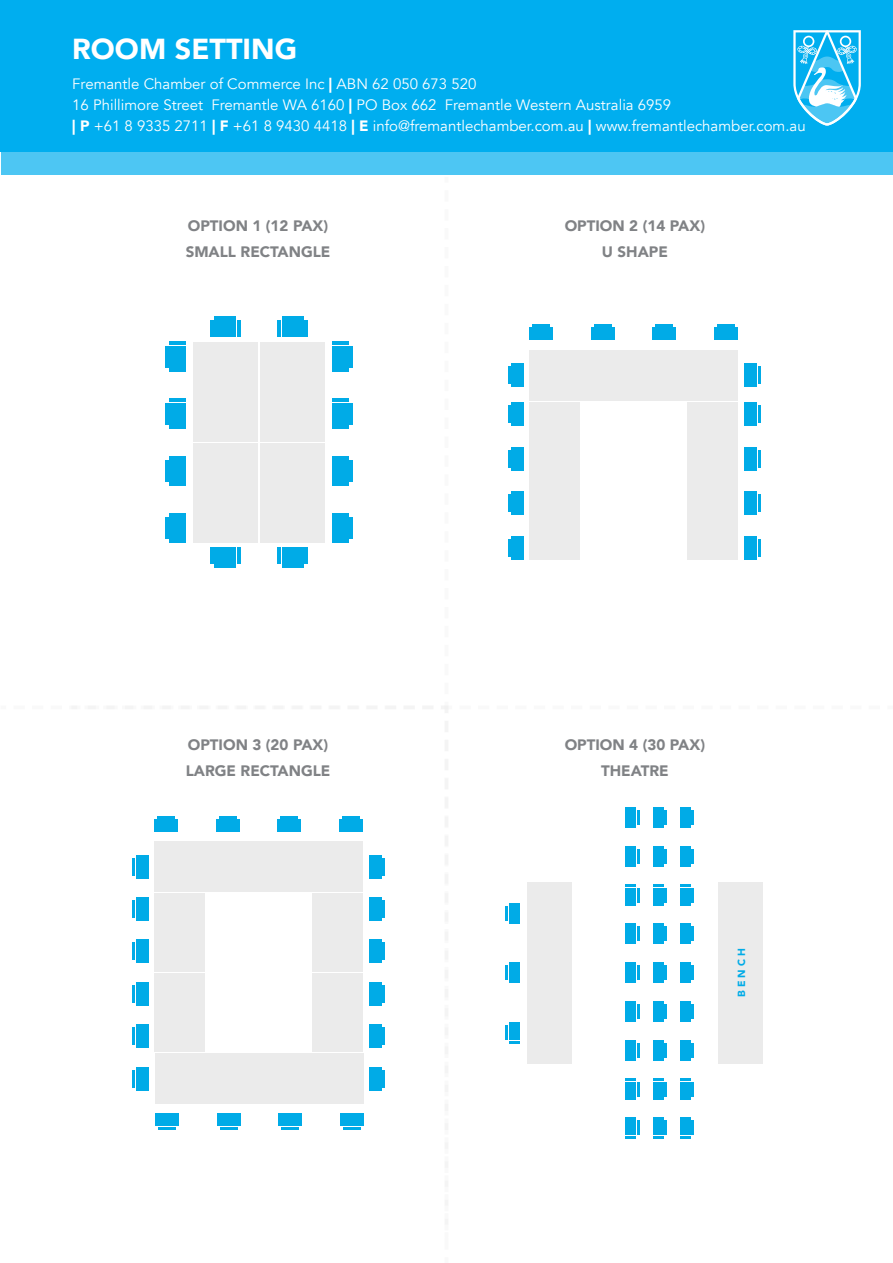
<style>
.page{position:relative;width:893px;height:1263px;background:#fff}
.page>*{position:absolute;margin:0;border:0;box-sizing:border-box;transform-origin:0 0}
.t1{font:900 28.8px "Avenir";color:#fff}
.t2{font:900 15.15px "Avenir";color:#808285}
.t3{font:15px/21px "Avenir";color:#fff}
.t4{font:900 10.35px "Avenir";color:#00abe7}
.s1{font-weight:900}
</style>
<div class="page">
<div style="left:1px;top:70px;width:892px;height:105px;background:#4dc6f3"></div>
<div style="left:1px;top:0;width:892px;height:152px;background:#00aeef"></div>
<svg style="left:793px;top:30px;width:68px;height:96px"></svg>
<svg style="left:165px;top:316px;width:188px;height:252px"></svg>
<div style="left:193px;top:342px;width:65px;height:99px;background:#ebebeb"></div>
<div style="left:260px;top:443px;width:65px;height:100px;background:#ebebeb"></div>
<div style="left:193px;top:443px;width:65px;height:100px;background:#ebebeb"></div>
<div style="left:260px;top:342px;width:65px;height:99px;background:#ebebeb"></div>
<div style="left:170px;top:346px;width:16px;height:22px;background:#00abe7"></div>
<hr style="left:166px;top:346px;width:3px;height:22px;background:#00abe7">
<hr style="left:170px;top:342px;width:16px;height:3px;background:#00abe7">
<hr style="left:170px;top:369px;width:16px;height:3px;background:#00abe7">
<div style="left:332px;top:517px;width:16px;height:22px;background:#00abe7"></div>
<hr style="left:349px;top:517px;width:3px;height:22px;background:#00abe7">
<hr style="left:332px;top:540px;width:16px;height:3px;background:#00abe7">
<hr style="left:332px;top:513px;width:16px;height:3px;background:#00abe7">
<div style="left:170px;top:403px;width:16px;height:22px;background:#00abe7"></div>
<hr style="left:166px;top:403px;width:3px;height:22px;background:#00abe7">
<hr style="left:170px;top:399px;width:16px;height:3px;background:#00abe7">
<hr style="left:170px;top:426px;width:16px;height:3px;background:#00abe7">
<div style="left:332px;top:460px;width:16px;height:22px;background:#00abe7"></div>
<hr style="left:349px;top:460px;width:3px;height:22px;background:#00abe7">
<hr style="left:332px;top:483px;width:16px;height:3px;background:#00abe7">
<hr style="left:332px;top:456px;width:16px;height:3px;background:#00abe7">
<div style="left:170px;top:460px;width:16px;height:22px;background:#00abe7"></div>
<hr style="left:166px;top:460px;width:3px;height:22px;background:#00abe7">
<hr style="left:170px;top:456px;width:16px;height:3px;background:#00abe7">
<hr style="left:170px;top:483px;width:16px;height:3px;background:#00abe7">
<div style="left:332px;top:403px;width:16px;height:22px;background:#00abe7"></div>
<hr style="left:349px;top:403px;width:3px;height:22px;background:#00abe7">
<hr style="left:332px;top:426px;width:16px;height:3px;background:#00abe7">
<hr style="left:332px;top:399px;width:16px;height:3px;background:#00abe7">
<div style="left:282px;top:321px;width:21px;height:16px;background:#00abe7"></div>
<hr style="left:282px;top:317px;width:21px;height:3px;background:#00abe7">
<hr style="left:304px;top:321px;width:3px;height:16px;background:#00abe7">
<hr style="left:278px;top:321px;width:3px;height:16px;background:#00abe7">
<div style="left:214px;top:547px;width:22px;height:16px;background:#00abe7"></div>
<hr style="left:214px;top:564px;width:22px;height:3px;background:#00abe7">
<hr style="left:210px;top:547px;width:4px;height:16px;background:#00abe7">
<hr style="left:237px;top:547px;width:3px;height:16px;background:#00abe7">
<div style="left:170px;top:517px;width:16px;height:22px;background:#00abe7"></div>
<hr style="left:166px;top:517px;width:3px;height:22px;background:#00abe7">
<hr style="left:170px;top:513px;width:16px;height:3px;background:#00abe7">
<hr style="left:170px;top:540px;width:16px;height:3px;background:#00abe7">
<div style="left:332px;top:346px;width:16px;height:22px;background:#00abe7"></div>
<hr style="left:349px;top:346px;width:3px;height:22px;background:#00abe7">
<hr style="left:332px;top:369px;width:16px;height:3px;background:#00abe7">
<hr style="left:332px;top:342px;width:16px;height:3px;background:#00abe7">
<div style="left:214px;top:321px;width:22px;height:16px;background:#00abe7"></div>
<hr style="left:214px;top:317px;width:22px;height:3px;background:#00abe7">
<hr style="left:237px;top:321px;width:3px;height:16px;background:#00abe7">
<hr style="left:210px;top:321px;width:4px;height:16px;background:#00abe7">
<div style="left:282px;top:547px;width:21px;height:16px;background:#00abe7"></div>
<hr style="left:282px;top:564px;width:21px;height:3px;background:#00abe7">
<hr style="left:278px;top:547px;width:3px;height:16px;background:#00abe7">
<hr style="left:304px;top:547px;width:3px;height:16px;background:#00abe7">
<div style="left:529px;top:350px;width:209px;height:50px;background:#ebebeb"></div>
<div style="left:687px;top:402px;width:51px;height:78px;background:#ebebeb"></div>
<div style="left:529px;top:402px;width:51px;height:78px;background:#ebebeb"></div>
<div style="left:687px;top:482px;width:51px;height:78px;background:#ebebeb"></div>
<div style="left:529px;top:482px;width:51px;height:78px;background:#ebebeb"></div>
<div style="left:533px;top:328px;width:17px;height:12px;background:#00abe7"></div>
<hr style="left:533px;top:324px;width:17px;height:3px;background:#00abe7">
<svg style="left:529px;top:328px;width:3px;height:12px"></svg>
<svg style="left:550px;top:328px;width:3px;height:12px"></svg>
<div style="left:594px;top:328px;width:17px;height:12px;background:#00abe7"></div>
<hr style="left:594px;top:324px;width:17px;height:3px;background:#00abe7">
<svg style="left:591px;top:328px;width:2px;height:12px"></svg>
<svg style="left:612px;top:328px;width:2px;height:12px"></svg>
<div style="left:656px;top:328px;width:17px;height:12px;background:#00abe7"></div>
<hr style="left:656px;top:324px;width:17px;height:3px;background:#00abe7">
<svg style="left:653px;top:328px;width:2px;height:12px"></svg>
<svg style="left:674px;top:328px;width:2px;height:12px"></svg>
<div style="left:717px;top:328px;width:17px;height:12px;background:#00abe7"></div>
<hr style="left:717px;top:324px;width:17px;height:3px;background:#00abe7">
<svg style="left:714px;top:328px;width:3px;height:12px"></svg>
<svg style="left:735px;top:328px;width:3px;height:12px"></svg>
<svg style="left:744px;top:363px;width:16px;height:24px"></svg>
<svg style="left:744px;top:402px;width:16px;height:24px"></svg>
<svg style="left:508px;top:402px;width:16px;height:24px"></svg>
<svg style="left:744px;top:447px;width:16px;height:23px"></svg>
<svg style="left:508px;top:447px;width:16px;height:23px"></svg>
<svg style="left:744px;top:492px;width:16px;height:23px"></svg>
<svg style="left:508px;top:492px;width:16px;height:23px"></svg>
<svg style="left:744px;top:536px;width:16px;height:24px"></svg>
<svg style="left:508px;top:536px;width:16px;height:24px"></svg>
<svg style="left:508px;top:363px;width:16px;height:24px"></svg>
<svg style="left:72px;top:706px;width:371px;height:424px"></svg>
<svg style="left:443px;top:706px;width:320px;height:518px"></svg>
<p class="t1" style="left:72px;top:24px;width:226px">ROOM SETTING</p>
<p class="t3" style="left:72px;top:73px;width:735px">Fremantle Chamber of Commerce Inc <span class="s1">|</span> ABN 62 050 673 520<br>16 Phillimore Street Fremantle WA 6160 <span class="s1">|</span> PO Box 662 Fremantle Western Australia 6959<br><span class="s1">| P</span> +61 8 9335 2711 <span class="s1">| F</span> +61 8 9430 4418 <span class="s1">| E</span> info@fremantlechamber.com.au <span class="s1">|</span> www.fremantlechamber.com.au</p>
<p class="t2" style="left:188px;top:213px;width:142px">OPTION 1 (12 PAX)</p>
<p class="t2" style="left:186px;top:238px;width:146px">SMALL RECTANGLE</p>
<p class="t2" style="left:188px;top:732px;width:142px">OPTION 3 (20 PAX)</p>
<p class="t2" style="left:186px;top:757px;width:146px">LARGE RECTANGLE</p>
<p class="t2" style="left:565px;top:213px;width:142px">OPTION 2 (14 PAX)</p>
<p class="t2" style="left:602px;top:238px;width:68px">U SHAPE</p>
<p class="t2" style="left:565px;top:732px;width:142px">OPTION 4 (30 PAX)</p>
<p class="t2" style="left:601px;top:757px;width:69px">THEATRE</p>
<p class="t4" style="left:733px;top:997px;width:50px;rotate:-90deg">B E N C H</p>
</div>
